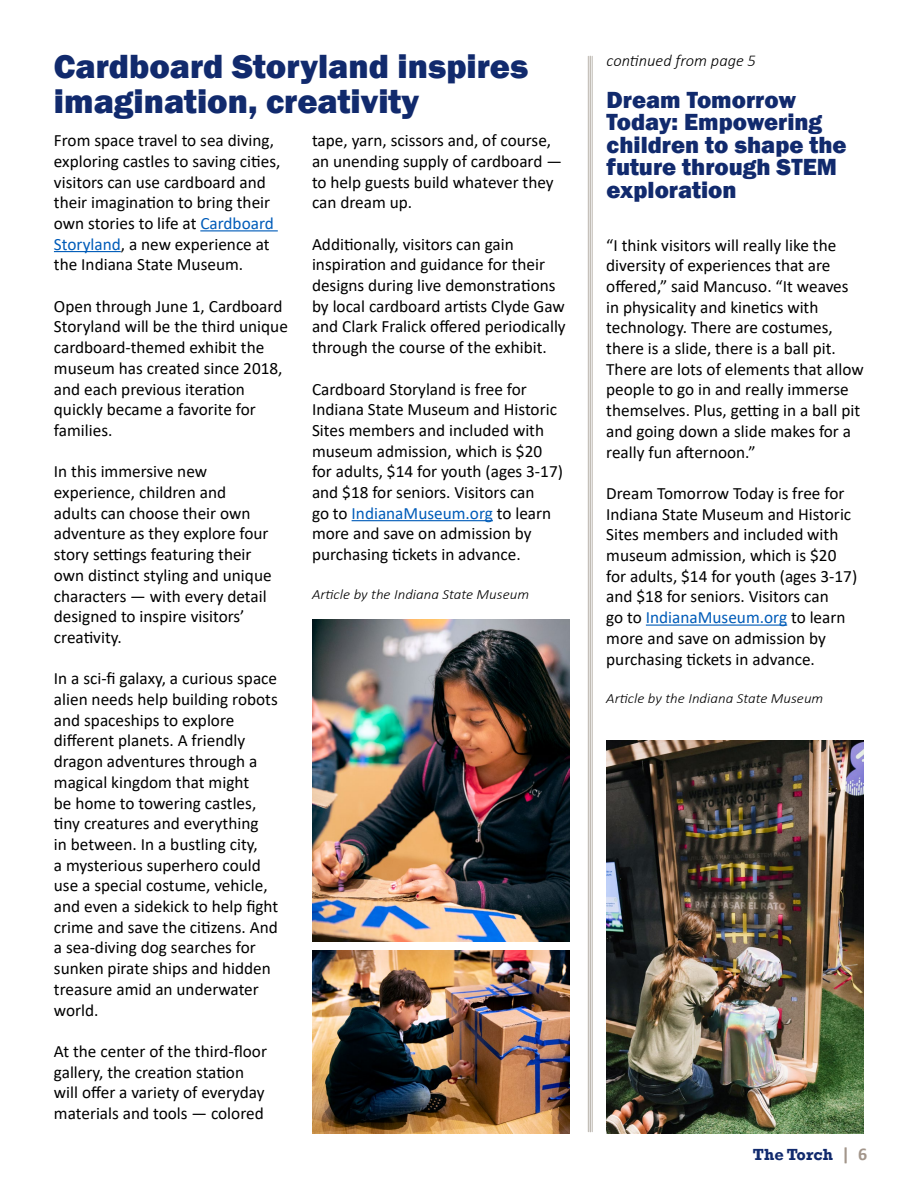
<style>
.page{position:relative;width:918px;height:1188px;background:#fff}
.page>*{position:absolute;margin:0;border:0;box-sizing:border-box;transform-origin:0 0}
.t1{font:800 34.5px/34.5px "Franklin Gothic";color:#112a6d}
.t2{font:800 24px/22.5px "Franklin Gothic";color:#112a6d}
.t3{font:17.25px/20.7px "Calibri";color:#000}
.t4{font:italic 300 16.5px "Calibri";color:#000}
.t5{font:700 16.5px "Rockwell";color:#112a6d}
.t6{font:italic 300 14.1px "Calibri";color:#000;scale:1.06 1}
.s1{color:#005cb9}
.s2{font-family:"Calibri";font-size:18px;color:#a2958a}
</style>
<div class="page">
<img style="left:312px;top:619px;width:258px;height:323px">
<img style="left:312px;top:950px;width:258px;height:184px">
<hr style="left:200px;top:230px;width:78px;height:1px;background:#005cb9">
<hr style="left:54px;top:251px;width:67px;height:1px;background:#005cb9">
<hr style="left:352px;top:520px;width:141px;height:1px;background:#005cb9">
<hr style="left:646px;top:625px;width:141px;height:1px;background:#005cb9">
<hr style="left:588px;top:56px;width:1px;height:1076px;background:#b7b1a9">
<hr style="left:590px;top:56px;width:1px;height:1076px;background:#b7b1a9">
<hr style="left:592px;top:56px;width:1px;height:1076px;background:#b7b1a9">
<img style="left:606px;top:741px;width:258px;height:393px">
<h1 class="t1" style="left:54px;top:49px;width:476px">Cardboard Storyland inspires imagination, creativity</h1>
<p class="t3" style="left:54px;top:130px;width:228px">From space travel to sea diving, exploring castles to saving cities, visitors can use cardboard and their imagination to bring their own stories to life at <span class="s1">Cardboard<br>Storyland</span>, a new experience at the Indiana State Museum.</p>
<p class="t3" style="left:54px;top:295px;width:236px">Open through June 1, Cardboard<br>Storyland will be the third unique cardboard-themed exhibit the museum has created since 2018, and each previous iteration quickly became a favorite for families.</p>
<p class="t3" style="left:54px;top:461px;width:219px">In this immersive new experience, children and adults can choose their own adventure as they explore four story settings featuring their own distinct styling and unique characters — with every detail designed to inspire visitors’ creativity.</p>
<p class="t3" style="left:54px;top:668px;width:226px">In a sci-fi galaxy, a curious space alien needs help building robots and spaceships to explore different planets. A friendly dragon adventures through a magical kingdom that might<br>be home to towering castles, tiny creatures and everything<br>in between. In a bustling city,<br>a mysterious superhero could use a special costume, vehicle, and even a sidekick to help fight crime and save the citizens. And a sea-diving dog searches for sunken pirate ships and hidden treasure amid an underwater world.</p>
<p class="t3" style="left:54px;top:1040px;width:215px">At the center of the third-floor gallery, the creation station will offer a variety of everyday materials and tools — colored</p>
<p class="t3" style="left:312px;top:130px;width:251px">tape, yarn, scissors and, of course, an unending supply of cardboard — to help guests build whatever they can dream up.</p>
<p class="t3" style="left:312px;top:233px;width:255px">Additionally, visitors can gain inspiration and guidance for their designs during live demonstrations by local cardboard artists Clyde Gaw and Clark Fralick offered periodically through the course of the exhibit.</p>
<p class="t3" style="left:312px;top:378px;width:252px">Cardboard Storyland is free for<br>Indiana State Museum and Historic<br>Sites members and included with museum admission, which is $20 for adults, $14 for youth (ages 3-17) and $18 for seniors. Visitors can<br>go to <span class="s1">IndianaMuseum.org</span> to learn more and save on admission by purchasing tickets in advance.</p>
<p class="t6" style="left:312px;top:585px;width:206px">Article by the Indiana State Museum</p>
<p class="t4" style="left:607px;top:51px;width:151px">continued from page 5</p>
<h2 class="t2" style="left:607px;top:88px;width:242px">Dream Tomorrow<br>Today: Empowering children to shape the future through STEM exploration</h2>
<p class="t3" style="left:606px;top:234px;width:259px">“I think visitors will really like the diversity of experiences that are offered,” said Mancuso. “It weaves in physicality and kinetics with technology. There are costumes, there is a slide, there is a ball pit.<br>There are lots of elements that allow people to go in and really immerse themselves. Plus, getting in a ball pit and going down a slide makes for a really fun afternoon.”</p>
<p class="t3" style="left:606px;top:482px;width:252px">Dream Tomorrow Today is free for<br>Indiana State Museum and Historic<br>Sites members and included with museum admission, which is $20 for adults, $14 for youth (ages 3-17) and $18 for seniors. Visitors can<br>go to <span class="s1">IndianaMuseum.org</span> to learn more and save on admission by purchasing tickets in advance.</p>
<p class="t6" style="left:606px;top:690px;width:206px">Article by the Indiana State Museum</p>
<p class="t5" style="left:753px;top:1144px;width:116px">The Torch <span class="s2">| 6</span></p>
</div>
